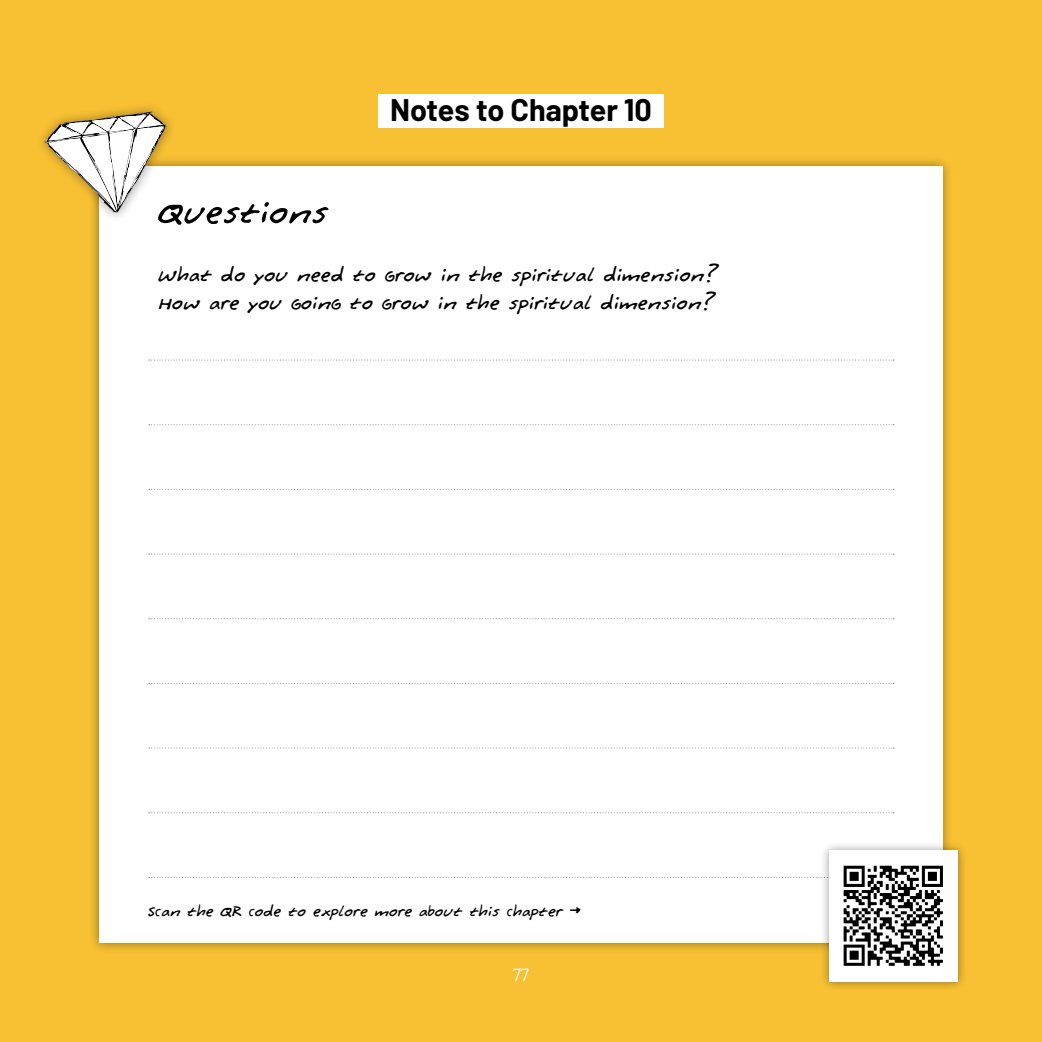
<style>
.page{position:relative;width:1042px;height:1042px;background:#f8c133}
.page>*{position:absolute;margin:0;border:0;box-sizing:border-box;transform-origin:0 0}
.t1{font:50.75px "Handy";color:#000}
.t2{font:700 30.45px "Barlow";color:#000}
.t3{font:29.75px/28px "Handy";color:#000}
.t4{font:23.1px "Handy";color:#000}
.t5{font:17.5px "Barlow";color:#fff}
</style>
<div class="page">
<div style="left:378px;top:95px;width:285px;height:33px;background:#fff"></div>
<div style="left:89px;top:155px;width:864px;height:798px;background:#000;opacity:.4"></div>
<div style="left:99px;top:166px;width:844px;height:777px;background:#fff"></div>
<div style="left:35px;top:101px;width:141px;height:122px;background:#000;opacity:.4"></div>
<svg style="left:44px;top:112px;width:123px;height:101px"></svg>
<svg style="left:149px;top:618px;width:745px;height:1px"></svg>
<svg style="left:149px;top:424px;width:745px;height:1px"></svg>
<svg style="left:149px;top:747px;width:745px;height:1px"></svg>
<svg style="left:149px;top:554px;width:745px;height:1px"></svg>
<svg style="left:149px;top:360px;width:745px;height:1px"></svg>
<svg style="left:149px;top:683px;width:745px;height:1px"></svg>
<svg style="left:149px;top:489px;width:745px;height:1px"></svg>
<svg style="left:149px;top:812px;width:745px;height:1px"></svg>
<svg style="left:149px;top:877px;width:670px;height:1px"></svg>
<div style="left:819px;top:841px;width:148px;height:150px;background:#000;opacity:.4"></div>
<div style="left:829px;top:850px;width:129px;height:131px;background:#fff"></div>
<img style="left:843px;top:865px;width:100px;height:101px">
<p class="t2" style="left:390px;top:92px;width:263px">Notes to Chapter 10</p>
<h1 class="t1" style="left:159px;top:184px;width:172px">Questions</h1>
<p class="t3" style="left:159px;top:259px;width:562px">What do you need to grow in the spiritual dimension?<br>How are you going to grow in the spiritual dimension?</p>
<p class="t4" style="left:148px;top:898px;width:434px">Scan the QR code to explore more about this chapter &gt;</p>
<p class="t5" style="left:513px;top:964px;width:18px">77</p>
</div>
